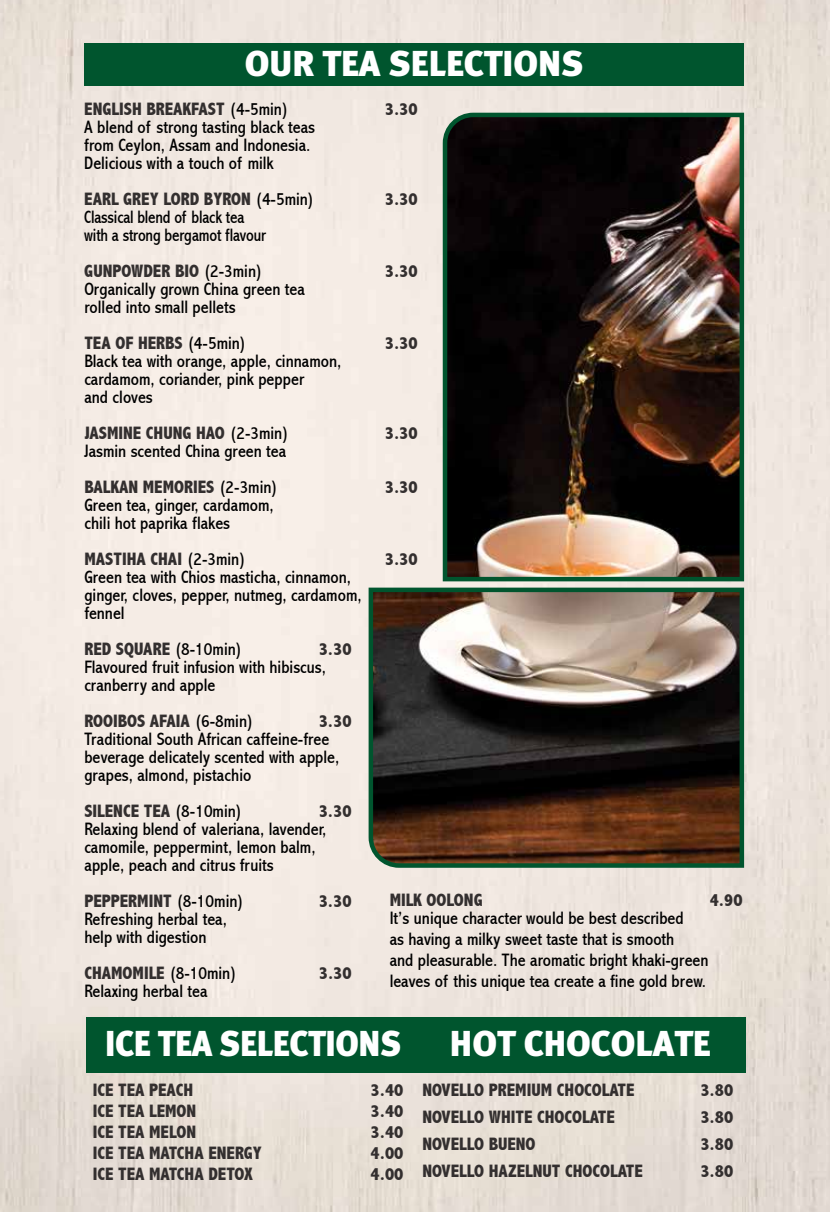
<style>
.page{position:relative;width:830px;height:1212px;background:#fff}
.page>*{position:absolute;margin:0;border:0;box-sizing:border-box;transform-origin:0 0}
.t1{font:36px "Meta Black Cyr LF";color:#fff}
.t2{font:36px "Meta Black Cyr LF";color:#fff;scale:.95 1}
.t3{font:condensed 18px/18px "Abadi";color:#000}
.t4{font:800 condensed 18px "Abadi";color:#332f2f}
.t5{font:condensed 18px/18px "Abadi";color:#000;scale:.94 1}
.s1{font-weight:400;color:#000}
.s2{font-weight:800;color:#332f2f}
</style>
<div class="page">
<img style="left:0;top:0;width:829px;height:1212px">
<div style="left:84px;top:43px;width:659px;height:43px;background:#00552e"></div>
<div style="left:86px;top:1017px;width:659px;height:56px;background:#00552e"></div>
<img style="left:366px;top:110px;width:380px;height:760px">
<h1 class="t1" style="left:245px;top:43px;width:340px">OUR TEA SELECTIONS</h1>
<p class="t4" style="left:84px;top:98px;width:206px">ENGLISH BREAKFAST <span class="s1">(4-5min)</span></p>
<p class="t4" style="left:384px;top:98px;width:34px">3.30</p>
<p class="t3" style="left:84px;top:118px;width:232px">A blend of strong tasting black teas from Ceylon, Assam and Indonesia.<br>Delicious with a touch of milk</p>
<p class="t4" style="left:84px;top:188px;width:232px">EARL GREY LORD BYRON <span class="s1">(4-5min)</span></p>
<p class="t4" style="left:384px;top:188px;width:34px">3.30</p>
<p class="t5" style="left:84px;top:208px;width:194px">Classical blend of black tea with a strong bergamot flavour</p>
<p class="t4" style="left:84px;top:260px;width:180px">GUNPOWDER BIO <span class="s1">(2-3min)</span></p>
<p class="t4" style="left:384px;top:260px;width:34px">3.30</p>
<p class="t3" style="left:84px;top:280px;width:222px">Organically grown China green tea rolled into small pellets</p>
<p class="t4" style="left:84px;top:332px;width:164px">TEA OF HERBS <span class="s1">(4-5min)</span></p>
<p class="t4" style="left:384px;top:332px;width:34px">3.30</p>
<p class="t3" style="left:84px;top:352px;width:258px">Black tea with orange, apple, cinnamon, cardamom, coriander, pink pepper<br>and cloves</p>
<p class="t4" style="left:84px;top:422px;width:206px">JASMINE CHUNG HAO <span class="s1">(2-3min)</span></p>
<p class="t4" style="left:384px;top:422px;width:34px">3.30</p>
<p class="t3" style="left:84px;top:433px;width:203px;line-height:36px">Jasmin scented China green tea<br><span class="s2">BALKAN MEMORIES</span> (2-3min)</p>
<p class="t4" style="left:384px;top:476px;width:34px">3.30</p>
<p class="t3" style="left:84px;top:496px;width:191px">Green tea, ginger, cardamom, chili hot paprika flakes</p>
<p class="t4" style="left:84px;top:548px;width:163px">MASTIHA CHAI <span class="s1">(2-3min)</span></p>
<p class="t4" style="left:384px;top:548px;width:34px">3.30</p>
<p class="t3" style="left:84px;top:568px;width:279px">Green tea with Chios masticha, cinnamon, ginger, cloves, pepper, nutmeg, cardamom, fennel</p>
<p class="t4" style="left:84px;top:638px;width:160px">RED SQUARE <span class="s1">(8-10min)</span></p>
<p class="t4" style="left:318px;top:638px;width:34px">3.30</p>
<p class="t3" style="left:84px;top:658px;width:243px">Flavoured fruit infusion with hibiscus, cranberry and apple</p>
<p class="t4" style="left:84px;top:710px;width:171px">ROOIBOS AFAIA <span class="s1">(6-8min)</span></p>
<p class="t4" style="left:318px;top:710px;width:34px">3.30</p>
<p class="t3" style="left:84px;top:730px;width:256px">Traditional South African caffeine-free beverage delicately scented with apple, grapes, almond, pistachio</p>
<p class="t4" style="left:84px;top:800px;width:160px">SILENCE TEA <span class="s1">(8-10min)</span></p>
<p class="t4" style="left:318px;top:800px;width:34px">3.30</p>
<p class="t3" style="left:84px;top:820px;width:243px">Relaxing blend of valeriana, lavender, camomile, peppermint, lemon balm, apple, peach and citrus fruits</p>
<p class="t4" style="left:84px;top:890px;width:161px">PEPPERMINT <span class="s1">(8-10min)</span></p>
<p class="t4" style="left:318px;top:890px;width:34px">3.30</p>
<p class="t3" style="left:84px;top:910px;width:144px">Refreshing herbal tea, help with digestion</p>
<p class="t4" style="left:84px;top:962px;width:154px">CHAMOMILE <span class="s1">(8-10min)</span></p>
<p class="t4" style="left:318px;top:962px;width:34px">3.30</p>
<p class="t3" style="left:84px;top:982px;width:125px">Relaxing herbal tea</p>
<p class="t4" style="left:389px;top:889px;width:94px">MILK OOLONG</p>
<p class="t4" style="left:709px;top:889px;width:34px">4.90</p>
<p class="t3" style="left:389px;top:907px;width:320px;line-height:21px">It’s unique character would be best described<br>as having a milky sweet taste that is smooth<br>and pleasurable. The aromatic bright khaki-green leaves of this unique tea create a fine gold brew.</p>
<h1 class="t2" style="left:105px;top:1023px;width:313px">ICE TEA SELECTIONS</h1>
<h1 class="t1" style="left:450px;top:1023px;width:262px">HOT CHOCOLATE</h1>
<p class="t4" style="left:422px;top:1079px;width:213px">NOVELLO PREMIUM CHOCOLATE</p>
<p class="t4" style="left:700px;top:1079px;width:34px">3.80</p>
<p class="t4" style="left:422px;top:1106px;width:194px">NOVELLO WHITE CHOCOLATE</p>
<p class="t4" style="left:700px;top:1106px;width:34px">3.80</p>
<p class="t4" style="left:422px;top:1133px;width:114px">NOVELLO BUENO</p>
<p class="t4" style="left:700px;top:1133px;width:34px">3.80</p>
<p class="t4" style="left:422px;top:1160px;width:222px">NOVELLO HAZELNUT CHOCOLATE</p>
<p class="t4" style="left:700px;top:1160px;width:34px">3.80</p>
<p class="t4" style="left:93px;top:1079px;width:102px">ICE TEA PEACH</p>
<p class="t4" style="left:370px;top:1079px;width:34px">3.40</p>
<p class="t4" style="left:93px;top:1100px;width:105px">ICE TEA LEMON</p>
<p class="t4" style="left:370px;top:1100px;width:34px">3.40</p>
<p class="t4" style="left:93px;top:1121px;width:105px">ICE TEA MELON</p>
<p class="t4" style="left:370px;top:1121px;width:34px">3.40</p>
<p class="t4" style="left:93px;top:1142px;width:171px">ICE TEA MATCHA ENERGY</p>
<p class="t4" style="left:370px;top:1142px;width:34px">4.00</p>
<p class="t4" style="left:93px;top:1163px;width:162px">ICE TEA MATCHA DETOX</p>
<p class="t4" style="left:370px;top:1163px;width:34px">4.00</p>
</div>
